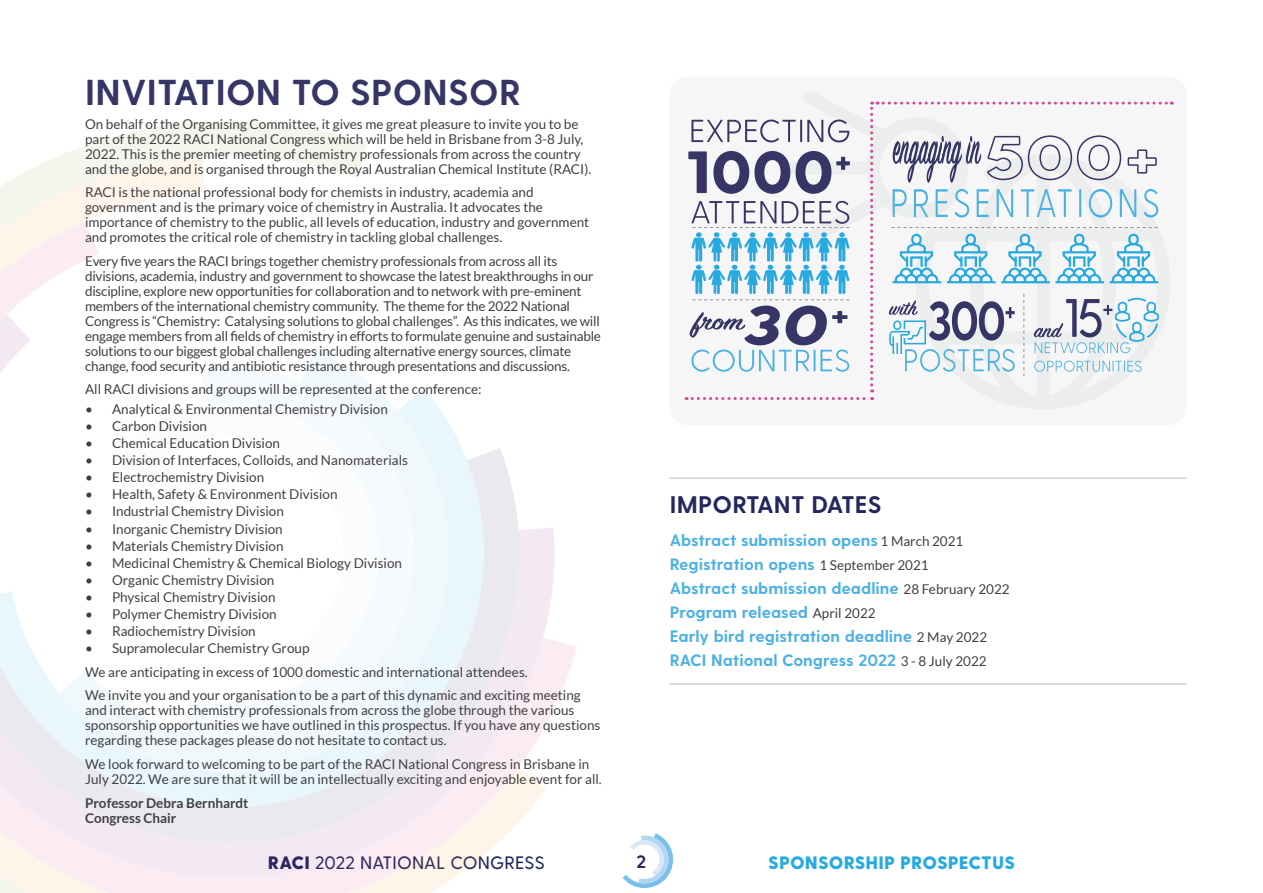
<style>
.page{position:relative;width:1263px;height:893px;background:#fff}
.page>*{position:absolute;margin:0;border:0;box-sizing:border-box;transform-origin:0 0}
.t1{font:700 36px "Greycliff CF";letter-spacing:.01em;color:#363566}
.t2{font:700 24px "Greycliff CF";letter-spacing:.01em;color:#24275d}
.t3{font:500 18px "Greycliff CF";letter-spacing:.01em;color:#24275d}
.t4{font:800 18px "Greycliff CF";letter-spacing:.01em;color:#28aae1}
.t5{font:700 18px "Greycliff CF";color:#24275d}
.t6{font:700 16.5px/24px "Greycliff CF";color:#4bb0e4}
.t7{font:13.5px/15px "Lato";color:#414042}
.t8{font:700 13.5px/15px "Lato";color:#414042}
.s1{font-family:"Lato";font-weight:400;font-size:13.5px;color:#414042}
.s2{font-weight:800}
</style>
<div class="page">
<svg style="left:622px;top:833px;width:51px;height:55px"></svg>
<svg style="left:546px;top:527px;width:31px;height:197px"></svg>
<svg style="left:422px;top:388px;width:124px;height:505px"></svg>
<svg style="left:0;top:121px;width:422px;height:772px"></svg>
<div style="left:670px;top:76px;width:516px;height:349px;background:#f6f6f6;border-radius:18px"></div>
<hr style="left:670px;top:477px;width:516px;height:2px;background:#d1d3d4">
<hr style="left:670px;top:683px;width:516px;height:2px;background:#000">
<svg style="left:686px;top:101px;width:486px;height:299px"></svg>
<h1 class="t1" style="left:85px;top:71px;width:437px">INVITATION TO SPONSOR</h1>
<p class="t7" style="left:85px;top:116px;width:508px">On behalf of the Organising Committee, it gives me great pleasure to invite you to be part of the 2022 RACI National Congress which will be held in Brisbane from 3-8 July, 2022. This is the premier meeting of chemistry professionals from across the country and the globe, and is organised through the Royal Australian Chemical Institute (RACI).</p>
<p class="t7" style="left:85px;top:185px;width:506px">RACI is the national professional body for chemists in industry, academia and government and is the primary voice of chemistry in Australia. It advocates the importance of chemistry to the public, all levels of education, industry and government and promotes the critical role of chemistry in tackling global challenges.</p>
<p class="t7" style="left:85px;top:253px;width:517px">Every five years the RACI brings together chemistry professionals from across all its divisions, academia, industry and government to showcase the latest breakthroughs in our discipline, explore new opportunities for collaboration and to network with pre-eminent members of the international chemistry community. The theme for the 2022 National Congress is “Chemistry: Catalysing solutions to global challenges”. As this indicates, we will engage members from all fields of chemistry in efforts to formulate genuine and sustainable solutions to our biggest global challenges including alternative energy sources, climate change, food security and antibiotic resistance through presentations and discussions.</p>
<p class="t7" style="left:85px;top:382px;width:398px">All RACI divisions and groups will be represented at the conference:</p>
<p class="t7" style="left:85px;top:401px;width:304px">• Analytical &amp; Environmental Chemistry Division</p>
<p class="t7" style="left:85px;top:418px;width:124px">• Carbon Division</p>
<p class="t7" style="left:85px;top:435px;width:197px">• Chemical Education Division</p>
<p class="t7" style="left:85px;top:453px;width:325px">• Division of Interfaces, Colloids, and Nanomaterials</p>
<p class="t7" style="left:85px;top:470px;width:181px">• Electrochemistry Division</p>
<p class="t7" style="left:85px;top:487px;width:254px">• Health, Safety &amp; Environment Division</p>
<p class="t7" style="left:85px;top:504px;width:200px">• Industrial Chemistry Division</p>
<p class="t7" style="left:85px;top:521px;width:199px">• Inorganic Chemistry Division</p>
<p class="t7" style="left:85px;top:538px;width:200px">• Materials Chemistry Division</p>
<p class="t7" style="left:85px;top:555px;width:318px">• Medicinal Chemistry &amp; Chemical Biology Division</p>
<p class="t7" style="left:85px;top:572px;width:191px">• Organic Chemistry Division</p>
<p class="t7" style="left:85px;top:590px;width:192px">• Physical Chemistry Division</p>
<p class="t7" style="left:85px;top:607px;width:193px">• Polymer Chemistry Division</p>
<p class="t7" style="left:85px;top:624px;width:172px">• Radiochemistry Division</p>
<p class="t7" style="left:85px;top:637px;width:497px;line-height:23.5px">• Supramolecular Chemistry Group<br>We are anticipating in excess of 1000 domestic and international attendees.<br>We invite you and your organisation to be a part of this dynamic and exciting meeting</p>
<p class="t7" style="left:85px;top:703px;width:517px">and interact with chemistry professionals from across the globe through the various sponsorship opportunities we have outlined in this prospectus. If you have any questions regarding these packages please do not hesitate to contact us.</p>
<p class="t7" style="left:85px;top:756px;width:518px">We look forward to welcoming to be part of the RACI National Congress in Brisbane in<br>July 2022. We are sure that it will be an intellectually exciting and enjoyable event for all.</p>
<p class="t8" style="left:85px;top:795px;width:165px">Professor Debra Bernhardt<br>Congress Chair</p>
<h2 class="t2" style="left:670px;top:490px;width:213px">IMPORTANT DATES</h2>
<p class="t6" style="left:670px;top:528px;width:341px">Abstract submission opens <span class="s1">1 March 2021<br></span>Registration opens <span class="s1">1 September 2021<br></span>Abstract submission deadline <span class="s1">28 February 2022<br></span>Program released <span class="s1">April 2022<br></span>Early bird registration deadline <span class="s1">2 May 2022<br></span>RACI National Congress 2022 <span class="s1">3 - 8 July 2022</span></p>
<h3 class="t3" style="left:268px;top:852px;width:278px"><span class="s2">RACI</span> 2022 NATIONAL CONGRESS</h3>
<h3 class="t5" style="left:636px;top:851px;width:11px">2</h3>
<h3 class="t4" style="left:768px;top:851px;width:248px">SPONSORSHIP PROSPECTUS</h3>
</div>
